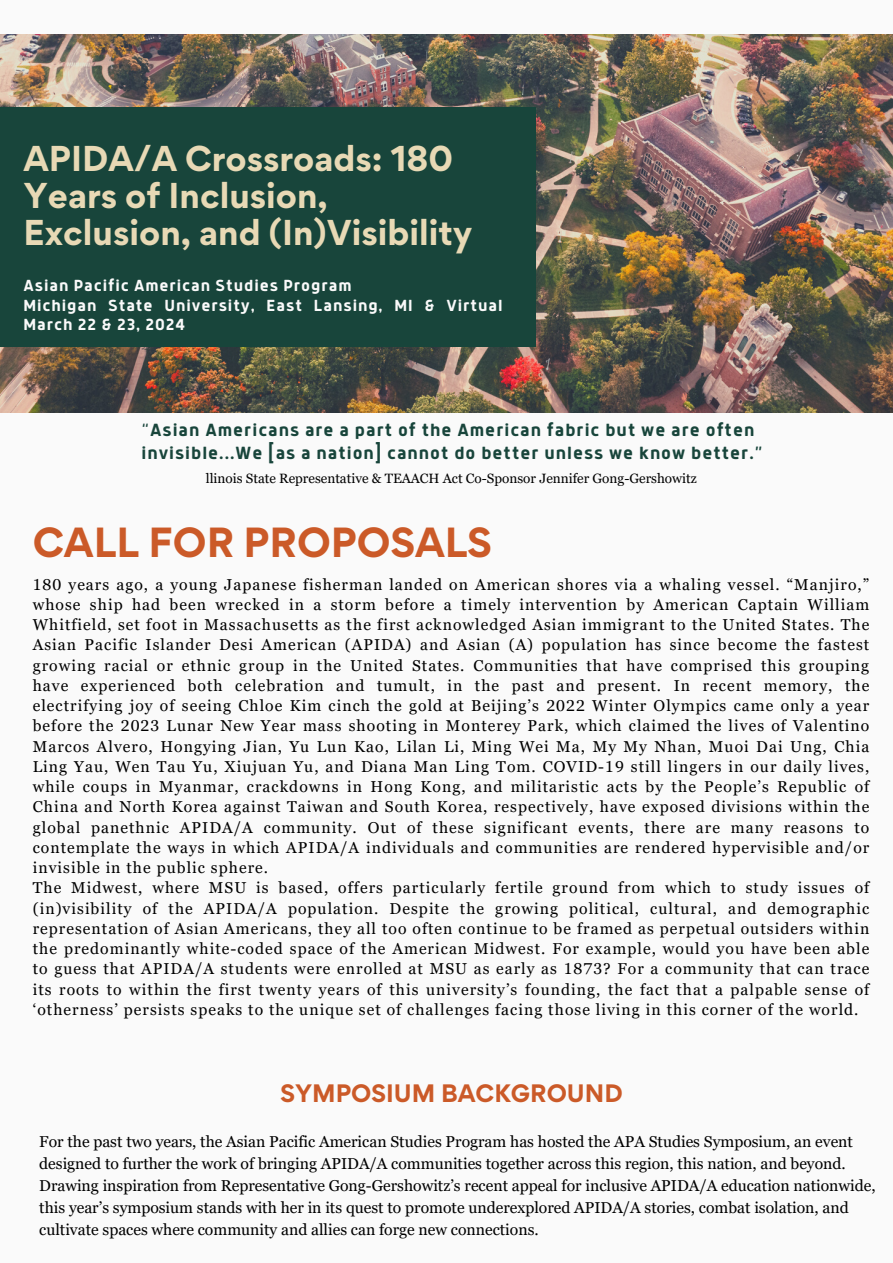
<style>
.page{position:relative;width:893px;height:1263px;background:#fafafa}
.page>*{position:absolute;margin:0;border:0;box-sizing:border-box;transform-origin:0 0}
.t1{font:700 37.58px "Gordita";color:#cb5a28}
.t2{font:700 32.1px/37.2px "Gordita";color:#e8d9b5}
.t3{font:700 22.5px "Gordita";color:#cb5a28}
.t4{font:700 19.5px/22.5px "Anteb";letter-spacing:.05em;color:#18453b}
.t5{font:700 17.77px/19.7px "Anteb";letter-spacing:.05em;color:#fafafa}
.t6{font:15.75px/20.2px "Georgia Pro";color:#000;text-align:justify}
.t7{font:13.5px "Georgia Pro";color:#000}
.s1{font-weight:400}
</style>
<div class="page">
<img style="left:0;top:34px;width:893px;height:378px">
<div style="left:0;top:107px;width:535px;height:240px;background:#18453b"></div>
<p class="t2" style="left:24px;top:139px;width:450px">APIDA/A Crossroads: 180<br>Years of Inclusion,<br>Exclusion, and (In)Visibility</p>
<p class="t5" style="left:24px;top:277px;width:329px">Asian Pacific American Studies Program</p>
<p class="t5" style="left:24px;top:296px;width:481px">Michigan State University, East Lansing, MI &amp; Virtual<br>March 22 &amp; 23, 2024</p>
<p class="t4" style="left:141px;top:420px;width:623px"><span class="s1">“</span>Asian Americans are a part of the American fabric but we are often invisible...We [as a nation] cannot do better unless we know better.”</p>
<p class="t7" style="left:206px;top:471px;width:492px">llinois State Representative &amp; TEAACH Act Co-Sponsor Jennifer Gong-Gershowitz</p>
<p class="t1" style="left:33px;top:517px;width:461px">CALL FOR PROPOSALS</p>
<p class="t6" style="left:33px;top:574px;width:838px">180 years ago, a young Japanese fisherman landed on American shores via a whaling vessel. “Manjiro,” whose ship had been wrecked in a storm before a timely intervention by American Captain William Whitfield, set foot in Massachusetts as the first acknowledged Asian immigrant to the United States. The Asian Pacific Islander Desi American (APIDA) and Asian (A) population has since become the fastest growing racial or ethnic group in the United States. Communities that have comprised this grouping have experienced both celebration and tumult, in the past and present. In recent memory, the electrifying joy of seeing Chloe Kim cinch the gold at Beijing’s 2022 Winter Olympics came only a year before the 2023 Lunar New Year mass shooting in Monterey Park, which claimed the lives of Valentino Marcos Alvero, Hongying Jian, Yu Lun Kao, Lilan Li, Ming Wei Ma, My My Nhan, Muoi Dai Ung, Chia Ling Yau, Wen Tau Yu, Xiujuan Yu, and Diana Man Ling Tom. COVID-19 still lingers in our daily lives, while coups in Myanmar, crackdowns in Hong Kong, and militaristic acts by the People’s Republic of China and North Korea against Taiwan and South Korea, respectively, have exposed divisions within the global panethnic APIDA/A community. Out of these significant events, there are many reasons to contemplate the ways in which APIDA/A individuals and communities are rendered hypervisible and/or invisible in the public sphere.</p>
<p class="t6" style="left:33px;top:878px;width:838px">The Midwest, where MSU is based, offers particularly fertile ground from which to study issues of (in)visibility of the APIDA/A population. Despite the growing political, cultural, and demographic representation of Asian Americans, they all too often continue to be framed as perpetual outsiders within the predominantly white-coded space of the American Midwest. For example, would you have been able to guess that APIDA/A students were enrolled at MSU as early as 1873? For a community that can trace its roots to within the first twenty years of this university’s founding, the fact that a palpable sense of ‘otherness’ persists speaks to the unique set of challenges facing those living in this corner of the world.</p>
<p class="t3" style="left:280px;top:1078px;width:344px">SYMPOSIUM BACKGROUND</p>
<p class="t6" style="left:39px;top:1130px;width:838px;line-height:21.9px;text-align:left">For the past two years, the Asian Pacific American Studies Program has hosted the APA Studies Symposium, an event designed to further the work of bringing APIDA/A communities together across this region, this nation, and beyond.<br>Drawing inspiration from Representative Gong-Gershowitz’s recent appeal for inclusive APIDA/A education nationwide, this year’s symposium stands with her in its quest to promote underexplored APIDA/A stories, combat isolation, and cultivate spaces where community and allies can forge new connections.</p>
</div>
